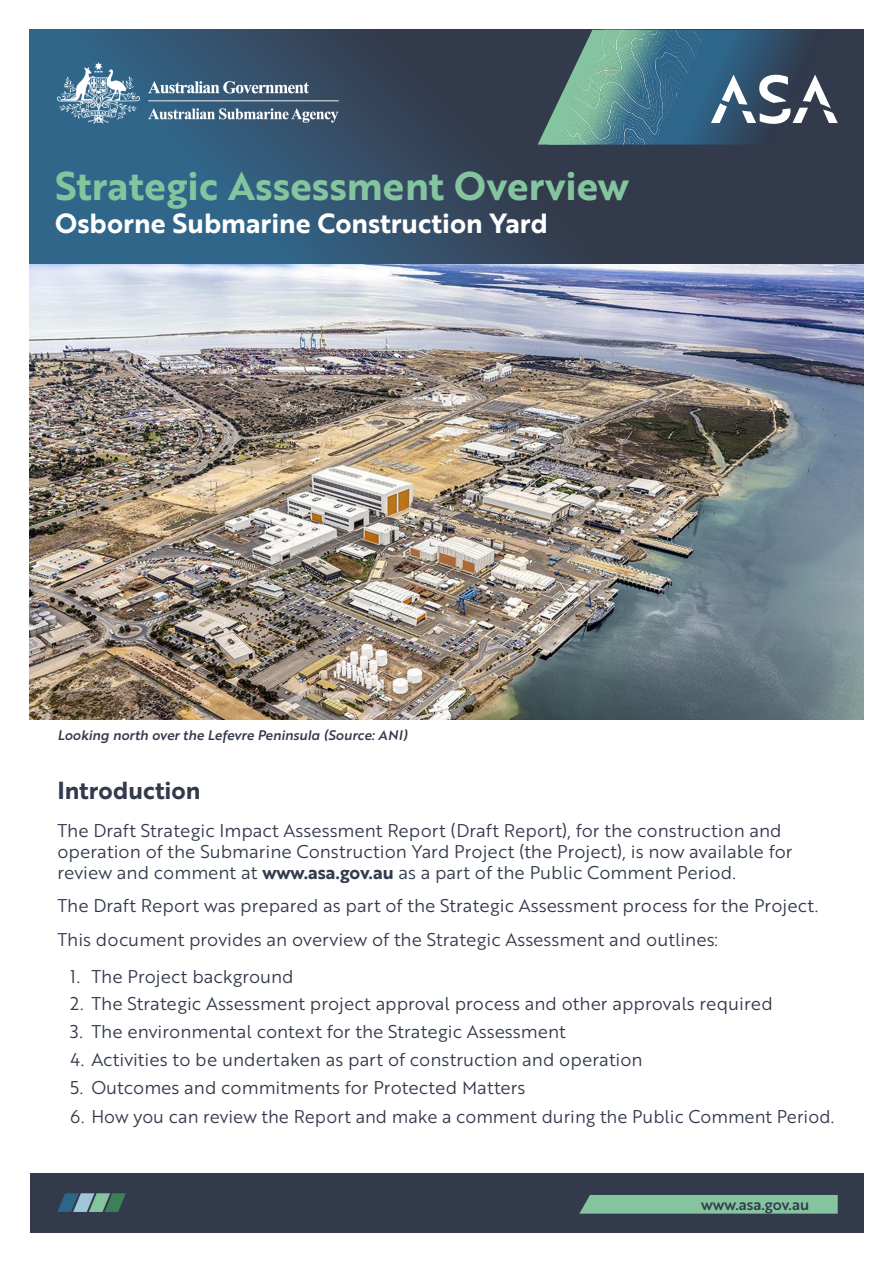
<style>
.page{position:relative;width:893px;height:1263px;background:#fff}
.page>*{position:absolute;margin:0;border:0;box-sizing:border-box;transform-origin:0 0}
.t1{font:39px "Brother 1816 Bold";color:#84c49f}
.t2{font:27px "Brother 1816 Bold";color:#fff}
.figs{font:24px "Brother 1816 Bold";color:#323a4c}
.txt{font:18px/21px "Brother 1816 Book";color:#323a4c}
.t3{font:15px "Brother 1816 Medium";color:#323a4c}
.figs-2{font:13.5px "Brother 1816 Medium Italic";color:#323a4c}
.s1{font-family:"Brother 1816 Bold"}
</style>
<div class="page">
<img style="left:30px;top:264px;width:833px;height:455px">
<div style="left:30px;top:1174px;width:833px;height:59px;background:#323a4c"></div>
<div style="left:580px;top:1195px;width:258px;height:18px;background:#84c49f"></div>
<svg style="left:57px;top:1193px;width:69px;height:19px"></svg>
<svg style="left:30px;top:30px;width:833px;height:234px;background:#324c65"></svg>
<img style="left:534px;top:30px;width:4px;height:115px">
<svg style="left:538px;top:30px;width:325px;height:115px;background:#4b6d7b"></svg>
<img style="left:57px;top:62px;width:282px;height:61px">
<h1 class="t1" style="left:55px;top:157px;width:575px">Strategic Assessment Overview</h1>
<p class="t2" style="left:55px;top:202px;width:494px">Osborne Submarine Construction Yard</p>
<p class="figs-2" style="left:57px;top:725px;width:352px">Looking north over the Lefevre Peninsula (Source: ANI)</p>
<p class="figs" style="left:57px;top:772px;width:145px">Introduction</p>
<h2 class="txt" style="left:57px;top:819px;width:737px">The Draft Strategic Impact Assessment Report (Draft Report), for the construction and operation of the Submarine Construction Yard Project (the Project), is now available for review and comment at <span class="s1">www.asa.gov.au</span> as a part of the Public Comment Period.</h2>
<p class="txt" style="left:57px;top:895px;width:762px">The Draft Report was prepared as part of the Strategic Assessment process for the Project.</p>
<p class="txt" style="left:57px;top:928px;width:662px">This document provides an overview of the Strategic Assessment and outlines:</p>
<p class="txt" style="left:70px;top:965px;width:225px">1. The Project background</p>
<p class="txt" style="left:70px;top:992px;width:704px">2. The Strategic Assessment project approval process and other approvals required</p>
<p class="txt" style="left:70px;top:1020px;width:497px">3. The environmental context for the Strategic Assessment</p>
<p class="txt" style="left:70px;top:1048px;width:574px">4. Activities to be undertaken as part of construction and operation</p>
<p class="txt" style="left:70px;top:1076px;width:457px">5. Outcomes and commitments for Protected Matters</p>
<p class="txt" style="left:70px;top:1105px;width:765px">6. How you can review the Report and make a comment during the Public Comment Period.</p>
<p class="t3" style="left:701px;top:1193px;width:109px">www.asa.gov.au</p>
</div>
